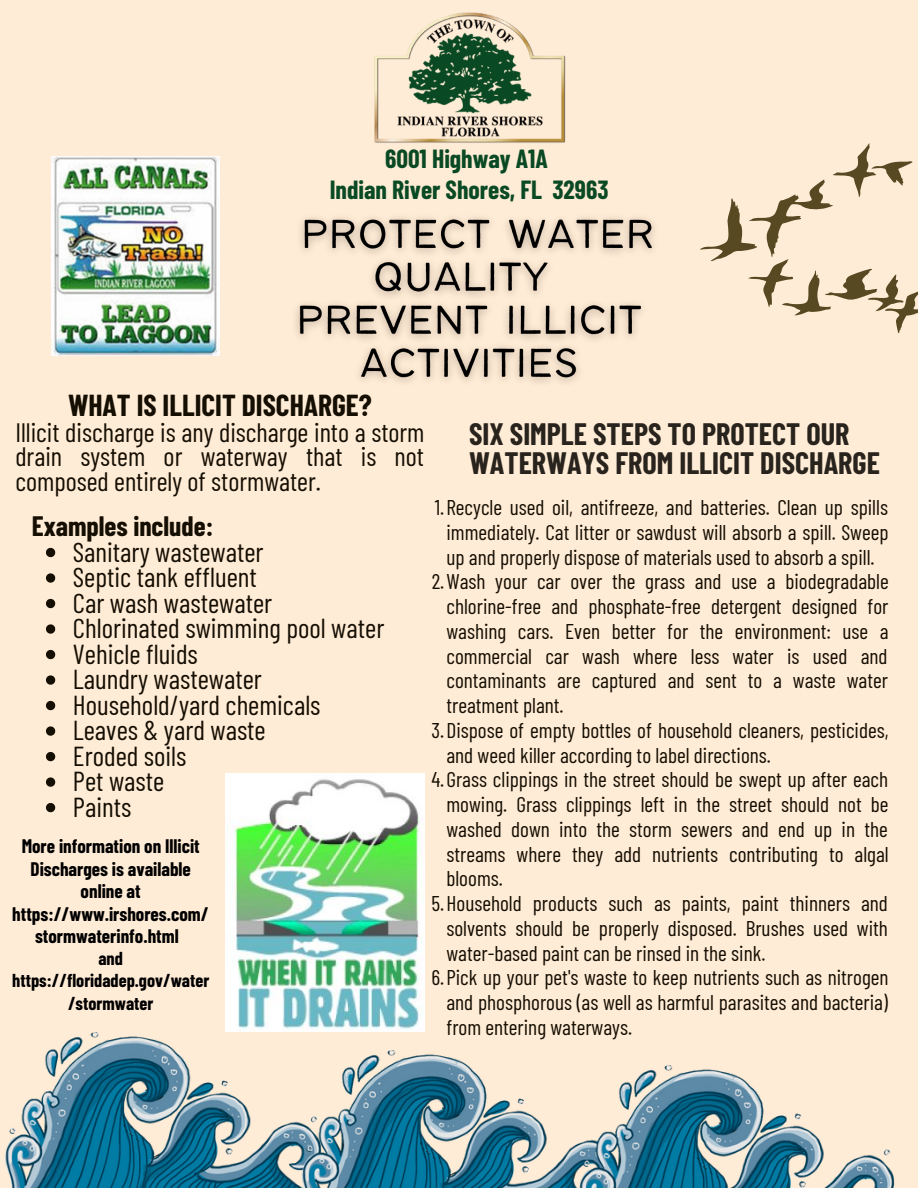
<style>
.page{position:relative;width:918px;height:1188px;background:#ffecd6}
.page>*{position:absolute;margin:0;border:0;box-sizing:border-box;transform-origin:0 0}
.t1{font:700 30.3px/29.4px "Barlow Condensed";color:#28231c}
.t2{font:700 29.7px "Barlow Condensed";color:#150e02}
.t3{font:27.45px "Barlow Condensed";color:#150e02}
.t4{font:700 27.45px "Barlow Condensed";color:#150e02}
.t5{font:26.7px/24.8px "Barlow Condensed";color:#150e02;text-align:justify}
.t6{font:700 25.65px "Barlow Condensed";color:#094923}
.t7{font:21.3px/24.8px "Barlow Condensed";color:#150e02;text-align:justify}
.t8{font:700 19.2px/22.5px "Barlow Condensed";color:#000;text-align:center}
.t9{font:700 18.3px/22.5px "Barlow Condensed";color:#000;text-align:center}
</style>
<div class="page">
<img style="left:374px;top:12px;width:192px;height:131px">
<img style="left:5px;top:1032px;width:289px;height:156px">
<img style="left:294px;top:1050px;width:278px;height:138px">
<img style="left:572px;top:1066px;width:323px;height:122px">
<svg style="left:700px;top:143px;width:218px;height:191px"></svg>
<img style="left:226px;top:773px;width:199px;height:259px">
<img style="left:51px;top:156px;width:169px;height:199px">
<img style="left:296px;top:217px;width:358px;height:166px">
<svg style="left:46px;top:548px;width:9px;height:9px"></svg>
<svg style="left:46px;top:573px;width:9px;height:10px"></svg>
<svg style="left:46px;top:599px;width:9px;height:9px"></svg>
<svg style="left:46px;top:624px;width:9px;height:10px"></svg>
<svg style="left:46px;top:650px;width:9px;height:9px"></svg>
<svg style="left:46px;top:675px;width:9px;height:10px"></svg>
<svg style="left:46px;top:701px;width:9px;height:9px"></svg>
<svg style="left:46px;top:726px;width:9px;height:10px"></svg>
<svg style="left:46px;top:752px;width:9px;height:9px"></svg>
<svg style="left:46px;top:777px;width:9px;height:10px"></svg>
<svg style="left:46px;top:803px;width:9px;height:9px"></svg>
<p class="t6" style="left:385px;top:142px;width:164px">6001 Highway A1A</p>
<p class="t6" style="left:330px;top:173px;width:280px">Indian River Shores, FL 32963</p>
<p class="t2" style="left:68px;top:386px;width:305px">WHAT IS ILLICIT DISCHARGE?</p>
<p class="t5" style="left:15px;top:418px;width:411px">Illicit discharge is any discharge into a storm drain system or waterway that is not composed entirely of stormwater.</p>
<p class="t4" style="left:32px;top:509px;width:183px">Examples include:</p>
<p class="t3" style="left:73px;top:534px;width:192px">Sanitary wastewater</p>
<p class="t3" style="left:73px;top:560px;width:185px">Septic tank effluent</p>
<p class="t3" style="left:73px;top:585px;width:201px">Car wash wastewater</p>
<p class="t3" style="left:73px;top:611px;width:313px">Chlorinated swimming pool water</p>
<p class="t3" style="left:73px;top:636px;width:127px">Vehicle fluids</p>
<p class="t3" style="left:73px;top:662px;width:191px">Laundry wastewater</p>
<p class="t3" style="left:73px;top:687px;width:249px">Household/yard chemicals</p>
<p class="t3" style="left:73px;top:713px;width:194px">Leaves &amp; yard waste</p>
<p class="t3" style="left:73px;top:738px;width:115px">Eroded soils</p>
<p class="t3" style="left:73px;top:764px;width:93px">Pet waste</p>
<p class="t3" style="left:73px;top:789px;width:60px">Paints</p>
<p class="t8" style="left:12px;top:834px;width:198px">More information on Illicit<br>Discharges is available online at https://www.irshores.com/ stormwaterinfo.html</p>
<p class="t9" style="left:12px;top:946px;width:199px">and https://floridadep.gov/water /stormwater</p>
<p class="t1" style="left:469px;top:418px;width:412px">SIX SIMPLE STEPS TO PROTECT OUR<br>WATERWAYS FROM ILLICIT DISCHARGE</p>
<p class="t7" style="left:435px;top:494px;width:455px;text-align:center">1.Recycle used oil, antifreeze, and batteries. Clean up spills immediately. Cat litter or sawdust will absorb a spill. Sweep up and properly dispose of materials used to absorb a spill.</p>
<p class="t7" style="left:446px;top:568px;width:444px;text-indent:-15px">2.Wash your car over the grass and use a biodegradable chlorine-free and phosphate-free detergent designed for washing cars. Even better for the environment: use a commercial car wash where less water is used and contaminants are captured and sent to a waste water treatment plant.</p>
<p class="t7" style="left:446px;top:717px;width:444px;text-indent:-15px">3.Dispose of empty bottles of household cleaners, pesticides, and weed killer according to label directions.</p>
<p class="t7" style="left:446px;top:766px;width:444px;text-indent:-15px">4.Grass clippings in the street should be swept up after each mowing. Grass clippings left in the street should not be washed down into the storm sewers and end up in the streams where they add nutrients contributing to algal blooms.</p>
<p class="t7" style="left:446px;top:890px;width:443px;text-indent:-15px">5.Household products such as paints, paint thinners and solvents should be properly disposed. Brushes used with water-based paint can be rinsed in the sink.</p>
<p class="t7" style="left:446px;top:964px;width:444px;text-indent:-15px">6.Pick up your pet's waste to keep nutrients such as nitrogen and phosphorous (as well as harmful parasites and bacteria) from entering waterways.</p>
</div>
